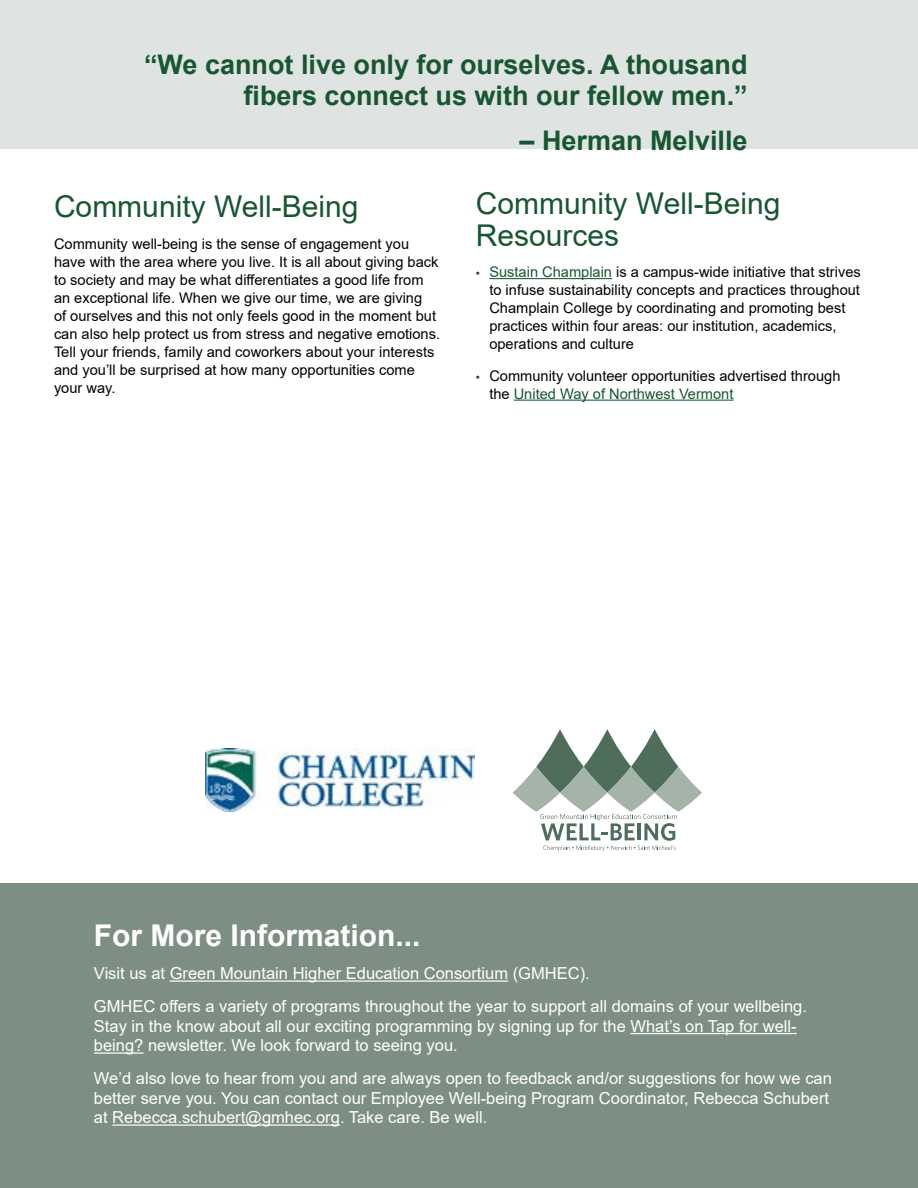
<style>
.page{position:relative;width:918px;height:1188px;background:#fff}
.page>*{position:absolute;margin:0;border:0;box-sizing:border-box;transform-origin:0 0}
.t1{font:30px/31.5px "Arial";color:#185633}
.t2{font:700 30px "Arial";color:#fff}
.t3{font:700 27px/31.5px "Arial";color:#185633;text-align:right}
.t4{font:16.5px/19.5px "Arial";color:#fff}
.t5{font:14.7px/18px "Arial";color:#000}
.s1{font-family:"Myriad Pro";color:#185633}
.s2{color:#185633}
</style>
<div class="page">
<div style="left:0;top:883px;width:918px;height:305px;background:#7d8f84"></div>
<hr style="left:489px;top:278px;width:123px;height:1px;background:#185633">
<hr style="left:514px;top:400px;width:220px;height:1px;background:#185633">
<hr style="left:170px;top:980px;width:338px;height:2px;background:#fff">
<hr style="left:631px;top:1033px;width:166px;height:1px;background:#fff">
<hr style="left:94px;top:1052px;width:50px;height:2px;background:#fff">
<hr style="left:112px;top:1124px;width:228px;height:2px;background:#fff">
<svg style="left:513px;top:729px;width:189px;height:122px"></svg>
<img style="left:206px;top:749px;width:269px;height:62px">
<div style="left:0;top:0;width:918px;height:148px;background:#dfe3e2"></div>
<p class="t3" style="left:144px;top:49px;width:605px">“We cannot live only for ourselves. A thousand fibers connect us with our fellow men.”</p>
<p class="t3" style="left:520px;top:125px;width:230px">– Herman Melville</p>
<h3 class="t1" style="left:54px;top:191px;width:306px">Community Well-Being</h3>
<p class="t5" style="left:54px;top:235px;width:388px">Community well-being is the sense of engagement you have with the area where you live. It is all about giving back to society and may be what differentiates a good life from an exceptional life. When we give our time, we are giving<br>of ourselves and this not only feels good in the moment but can also help protect us from stress and negative emotions.<br>Tell your friends, family and coworkers about your interests and you’ll be surprised at how many opportunities come your way.</p>
<h3 class="t1" style="left:476px;top:188px;width:306px">Community Well-Being<br>Resources</h3>
<p class="t5" style="left:489px;top:263px;width:373px;text-indent:-13px"><span class="s1">•</span> <span class="s2">Sustain Champlain</span> is a campus-wide initiative that strives to infuse sustainability concepts and practices throughout Champlain College by coordinating and promoting best practices within four areas: our institution, academics, operations and culture</p>
<p class="t5" style="left:489px;top:366px;width:353px;text-indent:-13px"><span class="s1">•</span> Community volunteer opportunities advertised through the <span class="s2">United Way of Northwest Vermont</span></p>
<h4 class="t2" style="left:94px;top:915px;width:328px">For More Information...</h4>
<p class="t4" style="left:94px;top:964px;width:497px">Visit us at Green Mountain Higher Education Consortium (GMHEC).</p>
<p class="t4" style="left:94px;top:997px;width:715px">GMHEC offers a variety of programs throughout the year to support all domains of your wellbeing.<br>Stay in the know about all our exciting programming by signing up for the What’s on Tap for well&shy;being? newsletter. We look forward to seeing you.</p>
<p class="t4" style="left:94px;top:1069px;width:739px">We’d also love to hear from you and are always open to feedback and/or suggestions for how we can better serve you. You can contact our Employee Well-being Program Coordinator, Rebecca Schubert at Rebecca.schubert@gmhec.org. Take care. Be well.</p>
</div>
